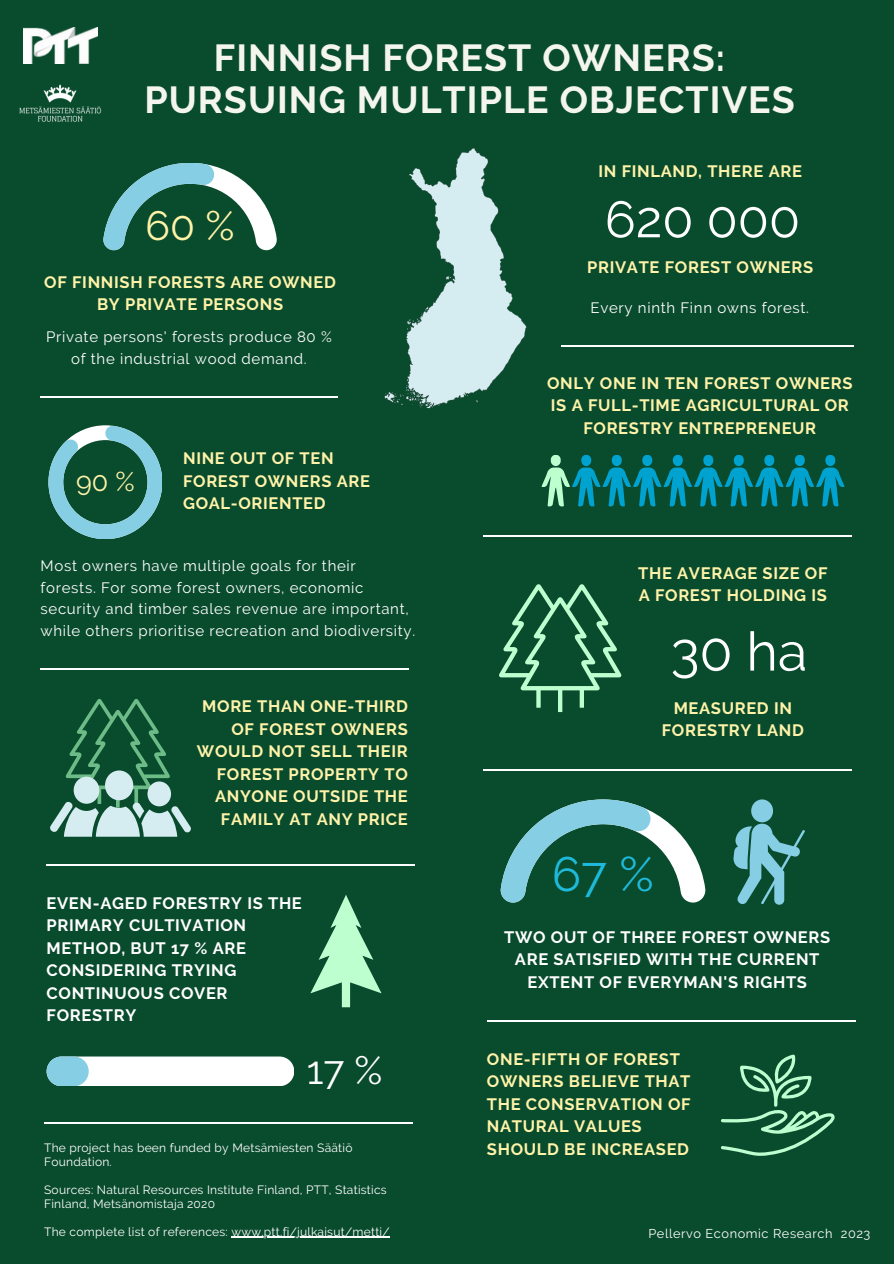
<style>
.page{position:relative;width:894px;height:1264px;background:#fff}
.page>*{position:absolute;margin:0;border:0;box-sizing:border-box;transform-origin:0 0}
.t1{font:54px "Raleway";color:#fff}
.t2{font:51px "Raleway";color:#fff}
.t3{font:48.15px "Raleway";color:#1fbadb}
.t4{font:40.8px "Raleway";color:#fff3a9}
.t5{font:39.15px "Raleway";color:#fff}
.t6{font:700 37.5px/41.7px "Raleway";letter-spacing:.03em;color:#f5f5ef;text-align:center}
.t7{font:27px "Raleway";color:#fff3a9}
.t8{font:700 16.5px/22.5px "Raleway";letter-spacing:.04em;color:#fff3a9;text-align:center}
.t9{font:700 16.5px/22.5px "Raleway";letter-spacing:.04em;color:#fff;text-align:center}
.t10{font:15px/21.3px "Raleway";letter-spacing:.045em;color:#fff}
.t11{font:12.75px "Raleway";letter-spacing:.045em;color:#fff}
.t12{font:12px/14px "Raleway";letter-spacing:.02em;color:#fff}
</style>
<div class="page">
<div style="left:0;top:0;width:893px;height:1263px;background:#094b2d"></div>
<hr style="left:41px;top:396px;width:297px;height:1px;background:#fff">
<hr style="left:561px;top:345px;width:292px;height:1px;background:#fff">
<svg style="left:103px;top:163px;width:174px;height:87px"></svg>
<hr style="left:483px;top:535px;width:367px;height:1px;background:#fff">
<hr style="left:40px;top:668px;width:368px;height:1px;background:#fff">
<hr style="left:47px;top:864px;width:367px;height:2px;background:#fff">
<hr style="left:483px;top:769px;width:368px;height:1px;background:#fff">
<hr style="left:44px;top:1122px;width:368px;height:1px;background:#fff">
<hr style="left:487px;top:1020px;width:367px;height:1px;background:#fff">
<svg style="left:541px;top:455px;width:181px;height:51px"></svg>
<svg style="left:48px;top:425px;width:114px;height:114px"></svg>
<svg style="left:733px;top:799px;width:71px;height:105px"></svg>
<svg style="left:500px;top:799px;width:206px;height:103px"></svg>
<svg style="left:50px;top:698px;width:141px;height:138px"></svg>
<svg style="left:499px;top:584px;width:123px;height:128px"></svg>
<div style="left:47px;top:1056px;width:247px;height:30px;background:#fff;border-radius:15px"></div>
<div style="left:47px;top:1056px;width:42px;height:30px;background:#85cee4;border-radius:15px"></div>
<svg style="left:310px;top:895px;width:71px;height:112px"></svg>
<img style="left:24px;top:28px;width:73px;height:36px">
<svg style="left:384px;top:148px;width:142px;height:260px"></svg>
<img style="left:19px;top:84px;width:83px;height:38px">
<svg style="left:721px;top:1054px;width:114px;height:101px"></svg>
<hr style="left:231px;top:1236px;width:159px;height:1px;background:#fff">
<p class="t6" style="left:144px;top:37px;width:651px">FINNISH FOREST OWNERS:<br>PURSUING MULTIPLE OBJECTIVES</p>
<p class="t4" style="left:145px;top:202px;width:91px">60 %</p>
<p class="t8" style="left:44px;top:271px;width:293px">OF FINNISH FORESTS ARE OWNED<br>BY PRIVATE PERSONS</p>
<p class="t10" style="left:46px;top:326px;width:287px;text-align:center">Private persons' forests produce 80 % of the industrial wood demand.</p>
<p class="t7" style="left:76px;top:466px;width:60px">90 %</p>
<p class="t8" style="left:183px;top:447px;width:188px;text-align:left">NINE OUT OF TEN<br>FOREST OWNERS ARE<br>GOAL-ORIENTED</p>
<p class="t10" style="left:41px;top:555px;width:376px">Most owners have multiple goals for their<br>forests. For some forest owners, economic security and timber sales revenue are important, while others prioritise recreation and biodiversity.</p>
<p class="t8" style="left:197px;top:695px;width:212px;text-align:right">MORE THAN ONE-THIRD<br>OF FOREST OWNERS<br>WOULD NOT SELL THEIR<br>FOREST PROPERTY TO<br>ANYONE OUTSIDE THE<br>FAMILY AT ANY PRICE</p>
<p class="t9" style="left:47px;top:891px;width:257px;text-align:left">EVEN-AGED FORESTRY IS THE<br>PRIMARY CULTIVATION<br>METHOD, BUT 17 % ARE<br>CONSIDERING TRYING<br>CONTINUOUS COVER<br>FORESTRY</p>
<p class="t5" style="left:306px;top:1047px;width:77px">17 %</p>
<p class="t12" style="left:44px;top:1140px;width:310px">The project has been funded by Metsämiesten Säätiö<br>Foundation.</p>
<p class="t12" style="left:44px;top:1182px;width:344px">Sources: Natural Resources Institute Finland, PTT, Statistics<br>Finland, Metsänomistaja 2020</p>
<p class="t12" style="left:44px;top:1224px;width:347px">The complete list of references: www.ptt.fi/julkaisut/metti/</p>
<p class="t8" style="left:598px;top:160px;width:205px">IN FINLAND, THERE ARE</p>
<p class="t2" style="left:604px;top:189px;width:197px">620 000</p>
<p class="t8" style="left:587px;top:256px;width:227px">PRIVATE FOREST OWNERS</p>
<p class="t10" style="left:590px;top:297px;width:220px">Every ninth Finn owns forest.</p>
<p class="t8" style="left:547px;top:371px;width:307px">ONLY ONE IN TEN FOREST OWNERS<br>IS A FULL-TIME AGRICULTURAL OR<br>FORESTRY ENTREPRENEUR</p>
<p class="t8" style="left:638px;top:562px;width:191px;text-align:left">THE AVERAGE SIZE OF<br>A FOREST HOLDING IS</p>
<p class="t1" style="left:670px;top:620px;width:138px">30 ha</p>
<p class="t8" style="left:661px;top:697px;width:143px">MEASURED IN<br>FORESTRY LAND</p>
<p class="t3" style="left:552px;top:845px;width:103px">67 %</p>
<p class="t9" style="left:504px;top:925px;width:327px">TWO OUT OF THREE FOREST OWNERS<br>ARE SATISFIED WITH THE CURRENT<br>EXTENT OF EVERYMAN'S RIGHTS</p>
<p class="t8" style="left:487px;top:1047px;width:205px;text-align:left">ONE-FIFTH OF FOREST<br>OWNERS BELIEVE THAT<br>THE CONSERVATION OF<br>NATURAL VALUES<br>SHOULD BE INCREASED</p>
<p class="t11" style="left:648px;top:1225px;width:223px">Pellervo Economic Research 2023</p>
</div>
